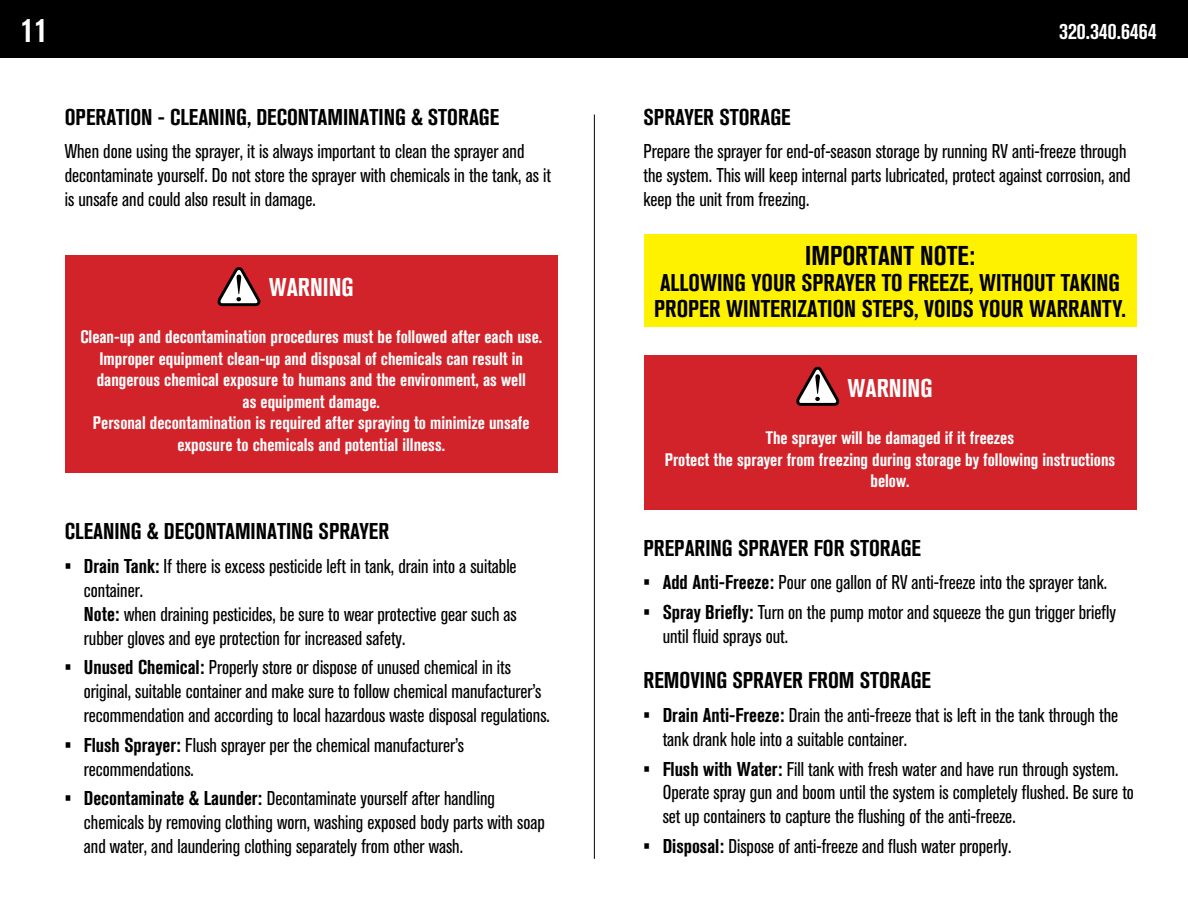
<style>
.page{position:relative;width:1188px;height:918px;background:#fff}
.page>*{position:absolute;margin:0;border:0;box-sizing:border-box;transform-origin:0 0}
.t1{font:700 condensed 34.5px "Akzidenz Grotesk BQ";color:#fff}
.t2{font:700 condensed 27px "Akzidenz Grotesk BQ";color:#000}
.t3{font:700 condensed 25.5px "Akzidenz Grotesk BQ";color:#fff}
.t4{font:700 condensed 24px/26.1px "Akzidenz Grotesk BQ";color:#000}
.t5{font:700 condensed 22.65px "Akzidenz Grotesk BQ";color:#000}
.t6{font:700 condensed 22.5px "Akzidenz Grotesk BQ";color:#fff}
.t7{font:condensed 19.8px/23.9px "Akzidenz Grotesk BQ";color:#000}
.t8{font:700 condensed 18px/21.6px "Akzidenz Grotesk BQ";color:#fff;text-align:center}
.s1{font-weight:700}
</style>
<div class="page">
<div style="left:0;top:0;width:1188px;height:58px;background:#000"></div>
<hr style="left:594px;top:115px;width:1px;height:744px;background:#000">
<div style="left:65px;top:255px;width:493px;height:217px;background:#d2232a"></div>
<svg style="left:217px;top:267px;width:44px;height:40px"></svg>
<div style="left:644px;top:355px;width:493px;height:155px;background:#d2232a"></div>
<svg style="left:796px;top:366px;width:44px;height:40px"></svg>
<div style="left:644px;top:234px;width:493px;height:93px;background:#fff200"></div>
<h1 class="t1" style="left:21px;top:10px;width:29px">11</h1>
<p class="t6" style="left:1059px;top:18px;width:99px">320.340.6464</p>
<p class="t5" style="left:65px;top:104px;width:436px">OPERATION - CLEANING, DECONTAMINATING &amp; STORAGE</p>
<p class="t7" style="left:65px;top:140px;width:488px">When done using the sprayer, it is always important to clean the sprayer and decontaminate yourself. Do not store the sprayer with chemicals in the tank, as it is unsafe and could also result in damage.</p>
<p class="t3" style="left:269px;top:273px;width:86px">WARNING</p>
<p class="t8" style="left:80px;top:326px;width:463px">Clean-up and decontamination procedures must be followed after each use.<br>Improper equipment clean-up and disposal of chemicals can result in dangerous chemical exposure to humans and the environment, as well<br>as equipment damage.<br>Personal decontamination is required after spraying to minimize unsafe exposure to chemicals and potential illness.</p>
<p class="t5" style="left:65px;top:518px;width:326px">CLEANING &amp; DECONTAMINATING SPRAYER</p>
<p class="t7" style="left:84px;top:555px;width:434px;text-indent:-19px"><span class="s1">• Drain Tank:</span> If there is excess pesticide left in tank, drain into a suitable container.<br><span class="s1">Note:</span> when draining pesticides, be sure to wear protective gear such as rubber gloves and eye protection for increased safety.</p>
<p class="t7" style="left:84px;top:656px;width:467px;text-indent:-19px"><span class="s1">• Unused Chemical:</span> Properly store or dispose of unused chemical in its original, suitable container and make sure to follow chemical manufacturer’s recommendation and according to local hazardous waste disposal regulations.</p>
<p class="t7" style="left:84px;top:733px;width:382px;text-indent:-19px"><span class="s1">• Flush Sprayer:</span> Flush sprayer per the chemical manufacturer’s recommendations.</p>
<p class="t7" style="left:84px;top:787px;width:462px;text-indent:-19px"><span class="s1">• Decontaminate &amp; Launder:</span> Decontaminate yourself after handling chemicals by removing clothing worn, washing exposed body parts with soap and water, and laundering clothing separately from other wash.</p>
<p class="t5" style="left:644px;top:104px;width:149px">SPRAYER STORAGE</p>
<p class="t7" style="left:644px;top:140px;width:489px">Prepare the sprayer for end-of-season storage by running RV anti-freeze through the system. This will keep internal parts lubricated, protect against corrosion, and keep the unit from freezing.</p>
<h2 class="t2" style="left:805px;top:240px;width:171px">IMPORTANT NOTE:</h2>
<p class="t4" style="left:654px;top:269px;width:473px">ALLOWING YOUR SPRAYER TO FREEZE, WITHOUT TAKING<br>PROPER WINTERIZATION STEPS, VOIDS YOUR WARRANTY.</p>
<p class="t3" style="left:848px;top:374px;width:86px">WARNING</p>
<p class="t8" style="left:665px;top:427px;width:452px">The sprayer will be damaged if it freezes<br>Protect the sprayer from freezing during storage by following instructions below.</p>
<p class="t5" style="left:644px;top:535px;width:279px">PREPARING SPRAYER FOR STORAGE</p>
<p class="t7" style="left:644px;top:571px;width:465px"><span class="s1">• Add Anti-Freeze:</span> Pour one gallon of RV anti-freeze into the sprayer tank.</p>
<p class="t7" style="left:663px;top:600px;width:455px;text-indent:-19px"><span class="s1">• Spray Briefly:</span> Turn on the pump motor and squeeze the gun trigger briefly until fluid sprays out.</p>
<p class="t5" style="left:644px;top:668px;width:289px">REMOVING SPRAYER FROM STORAGE</p>
<p class="t7" style="left:663px;top:704px;width:457px;text-indent:-19px"><span class="s1">• Drain Anti-Freeze:</span> Drain the anti-freeze that is left in the tank through the tank drank hole into a suitable container.</p>
<p class="t7" style="left:663px;top:757px;width:473px;text-indent:-19px"><span class="s1">• Flush with Water:</span> Fill tank with fresh water and have run through system.<br>Operate spray gun and boom until the system is completely flushed. Be sure to set up containers to capture the flushing of the anti-freeze.</p>
<p class="t7" style="left:644px;top:835px;width:369px"><span class="s1">• Disposal:</span> Dispose of anti-freeze and flush water properly.</p>
</div>
